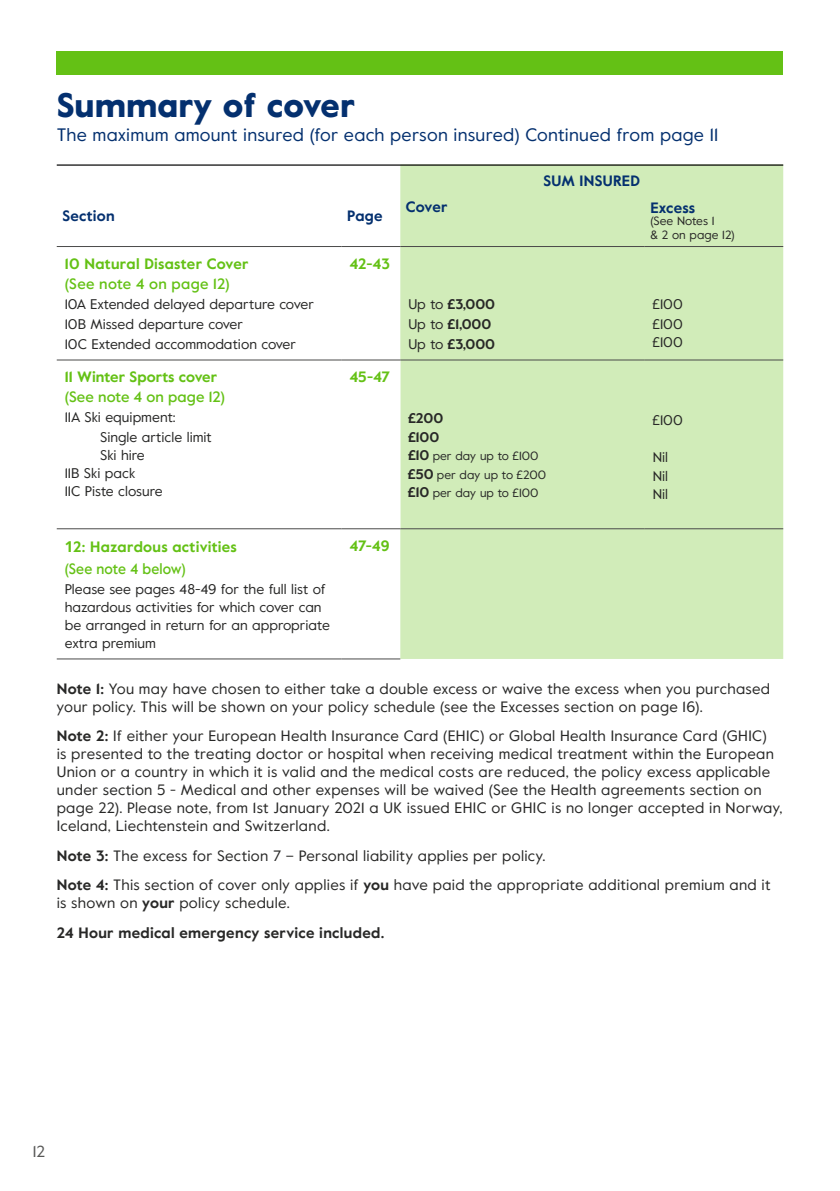
<style>
.page{position:relative;width:840px;height:1191px;background:#fff}
.page>*{position:absolute;margin:0;border:0;box-sizing:border-box;transform-origin:0 0}
.t1{font:900 34px "Value";color:#04306f}
.t2{font:18px "Value";letter-spacing:.01em;color:#04306f}
.t3{font:16px "Value";color:#575756}
.t4{font:15px/18px "Value";letter-spacing:.02em;color:#282827}
.t5{font:700 15px/22px "Value";letter-spacing:.015em;color:#64c115}
.t6{font:700 15px/29.4px "Value";letter-spacing:.02em;color:#282827}
.t7{font:500 15px "Value";letter-spacing:.005em;color:#64c115}
.t8{font:700 15px "Value";letter-spacing:.015em;color:#04306f}
.t9{font:14px/18px "Value";color:#282827}
.t10{font:700 14px/20px "Value";color:#282827}
.t11{font:12px/18.4px "Value";color:#282827}
.s1{font-family:"Open Sans"}
.s2{font-weight:500}
.s3{font-weight:400}
.s4{font-weight:700;font-size:14px}
.s5{font-weight:700}
</style>
<div class="page">
<div style="left:400px;top:166px;width:382px;height:493px;background:#d1ecb9"></div>
<hr style="left:400px;top:528px;width:244px;height:1px;background:#4a4a49">
<hr style="left:57px;top:360px;width:284px;height:1px;background:#4a4a49">
<hr style="left:341px;top:360px;width:59px;height:1px;background:#4a4a49">
<hr style="left:644px;top:528px;width:138px;height:1px;background:#4a4a49">
<hr style="left:57px;top:246px;width:284px;height:1px;background:#4a4a49">
<hr style="left:341px;top:246px;width:59px;height:1px;background:#4a4a49">
<hr style="left:400px;top:246px;width:244px;height:1px;background:#4a4a49">
<hr style="left:644px;top:246px;width:138px;height:1px;background:#4a4a49">
<hr style="left:57px;top:528px;width:284px;height:1px;background:#4a4a49">
<hr style="left:341px;top:528px;width:59px;height:1px;background:#4a4a49">
<hr style="left:57px;top:658px;width:284px;height:1px;background:#4a4a49">
<hr style="left:341px;top:658px;width:59px;height:1px;background:#4a4a49">
<hr style="left:400px;top:360px;width:244px;height:1px;background:#4a4a49">
<hr style="left:644px;top:360px;width:138px;height:1px;background:#4a4a49">
<hr style="left:57px;top:164px;width:725px;height:2px;background:#000">
<div style="left:57px;top:51px;width:725px;height:24px;background:#64c115"></div>
<h1 class="t1" style="left:57px;top:81px;width:300px">Summary of cover</h1>
<p class="t2" style="left:57px;top:122px;width:662px">The maximum amount insured (for each person insured) Continued from page 11</p>
<p class="t8" style="left:62px;top:205px;width:54px">Section</p>
<p class="t8" style="left:347px;top:205px;width:37px">Page</p>
<p class="t5" style="left:65px;top:252px;width:185px">10 Natural Disaster Cover</p>
<p class="t7" style="left:65px;top:273px;width:166px">(See note 4 on page 12)</p>
<p class="t9" style="left:65px;top:293px;width:250px;line-height:20px">10A Extended delayed departure cover<br>10B Missed departure cover<br>10C Extended accommodation cover</p>
<p class="t5" style="left:65px;top:366px;width:154px">11 Winter Sports cover</p>
<p class="t7" style="left:65px;top:386px;width:161px">(See note 4 on page 12)</p>
<p class="t9" style="left:100px;top:407px;width:113px;line-height:20px;text-indent:-35px">11A Ski equipment:<br>Single article limit</p>
<p class="t9" style="left:65px;top:446px;width:99px;text-indent:35px">Ski hire<br>11B Ski pack<br>11C Piste closure</p>
<p class="t5" style="left:65px;top:535px;width:173px"><span class="s1">1</span>2: Hazardous activities <span class="s2">(See note 4 below)</span></p>
<p class="t9" style="left:65px;top:579px;width:266px">Please see pages 48-49 for the full list of hazardous activities for which cover can be arranged in return for an appropriate extra premium</p>
<p class="t5" style="left:349px;top:252px;width:42px">42-43</p>
<p class="t5" style="left:349px;top:366px;width:42px">45-47</p>
<p class="t5" style="left:349px;top:534px;width:42px">47-49</p>
<p class="t8" style="left:543px;top:170px;width:98px">SUM INSURED</p>
<p class="t8" style="left:405px;top:197px;width:43px">Cover</p>
<p class="t8" style="left:650px;top:197px;width:46px">Excess</p>
<p class="t11" style="left:650px;top:213px;width:86px;line-height:14px">(See Notes 1<br>&amp; 2 on page 12)</p>
<p class="t10" style="left:408px;top:294px;width:88px"><span class="s3">Up to</span> £3,000<br><span class="s3">Up to</span> £1,000<br><span class="s3">Up to</span> £3,000</p>
<p class="t9" style="left:652px;top:294px;width:31px;line-height:20px">£100 £100</p>
<p class="t9" style="left:652px;top:333px;width:31px">£100</p>
<p class="t10" style="left:408px;top:409px;width:36px;line-height:18.4px">£200 £100</p>
<p class="t11" style="left:408px;top:446px;width:139px"><span class="s4">£10</span> per day up to £100 <span class="s4">£50</span> per day up to £200 <span class="s4">£10</span> per day up to £100</p>
<p class="t9" style="left:652px;top:411px;width:31px">£100</p>
<p class="t9" style="left:652px;top:448px;width:17px;text-align:justify">Nil Nil Nil</p>
<p class="t4" style="left:57px;top:679px;width:714px"><span class="s5">Note 1:</span> You may have chosen to either take a double excess or waive the excess when you purchased your policy. This will be shown on your policy schedule (see the Excesses section on page 16).</p>
<p class="t4" style="left:57px;top:726px;width:726px"><span class="s5">Note 2:</span> If either your European Health Insurance Card (EHIC) or Global Health Insurance Card (GHIC)<br>is presented to the treating doctor or hospital when receiving medical treatment within the European Union or a country in which it is valid and the medical costs are reduced, the policy excess applicable under section 5 - Medical and other expenses will be waived (See the Health agreements section on page 22). Please note, from 1st January 2021 a UK issued EHIC or GHIC is no longer accepted in Norway, Iceland, Liechtenstein and Switzerland.</p>
<p class="t4" style="left:57px;top:840px;width:715px;line-height:29.4px"><span class="s5">Note 3:</span> The excess for Section 7 – Personal liability applies per policy.<br><span class="s5">Note 4:</span> This section of cover only applies if <span class="s5">you</span> have paid the appropriate additional premium and it</p>
<p class="t6" style="left:57px;top:888px;width:329px"><span class="s3">is shown on</span> your <span class="s3">policy schedule.<br></span>24 Hour medical emergency service included.</p>
<p class="t3" style="left:33px;top:1140px;width:14px">12</p>
</div>
